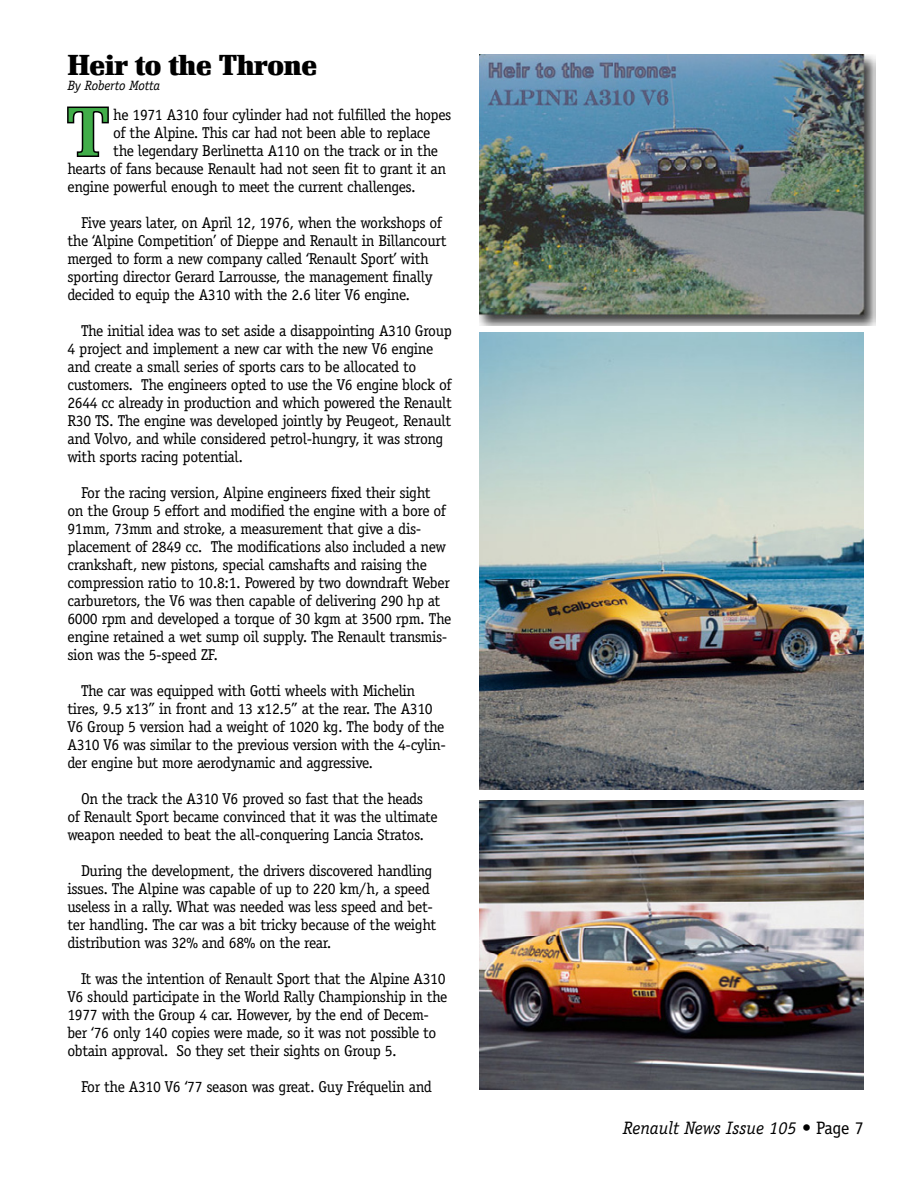
<style>
.page{position:relative;width:918px;height:1188px;background:#fff}
.page>*{position:absolute;margin:0;border:0;box-sizing:border-box;transform-origin:0 0}
.t1{font:65.1px "Renault Bulgarian Normal";color:#41ad49}
.t2{font:28.5px "Renault BQ Bold";letter-spacing:-.01em;color:#000}
.t3{font:italic 18px "Officina Serif";color:#000}
.t4{font:15.75px/18px "Officina Serif";letter-spacing:-.025em;color:#000}
.t5{font:italic 13.5px "Officina Serif";letter-spacing:-.01em;color:#000}
.s1{font-style:normal}
</style>
<div class="page">
<img style="left:479px;top:54px;width:397px;height:272px">
<img style="left:480px;top:801px;width:384px;height:289px">
<img style="left:479px;top:333px;width:385px;height:457px">
<svg style="left:67px;top:106px;width:42px;height:51px"></svg>
<h2 class="t2" style="left:68px;top:49px;width:251px">Heir to the Throne</h2>
<p class="t5" style="left:68px;top:78px;width:94px">By Roberto Motta</p>
<h1 class="t1" style="left:68px;top:88px;width:42px">T</h1>
<p class="t4" style="left:113px;top:105px;width:340px">he 1971 A310 four cylinder had not fulfilled the hopes</p>
<p class="t4" style="left:113px;top:123px;width:319px">of the Alpine. This car had not been able to replace</p>
<p class="t4" style="left:113px;top:141px;width:326px">the legendary Berlinetta A110 on the track or in the</p>
<p class="t4" style="left:68px;top:159px;width:380px">hearts of fans because Renault had not seen fit to grant it an</p>
<p class="t4" style="left:68px;top:177px;width:350px">engine powerful enough to meet the current challenges.</p>
<p class="t4" style="left:68px;top:213px;width:380px;text-indent:13px">Five years later, on April 12, 1976, when the workshops of the ‘Alpine Competition’ of Dieppe and Renault in Billancourt merged to form a new company called ‘Renault Sport’ with sporting director Gerard Larrousse, the management finally decided to equip the A310 with the 2.6 liter V6 engine.</p>
<p class="t4" style="left:68px;top:321px;width:386px;text-indent:13px">The initial idea was to set aside a disappointing A310 Group 4 project and implement a new car with the new V6 engine and create a small series of sports cars to be allocated to customers. The engineers opted to use the V6 engine block of 2644 cc already in production and which powered the Renault R30 TS. The engine was developed jointly by Peugeot, Renault and Volvo, and while considered petrol-hungry, it was strong with sports racing potential.</p>
<p class="t4" style="left:68px;top:483px;width:385px;text-indent:13px">For the racing version, Alpine engineers fixed their sight<br>on the Group 5 effort and modified the engine with a bore of 91mm, 73mm and stroke, a measurement that give a dis&shy;placement of 2849 cc. The modifications also included a new crankshaft, new pistons, special camshafts and raising the compression ratio to 10.8:1. Powered by two downdraft Weber carburetors, the V6 was then capable of delivering 290 hp at 6000 rpm and developed a torque of 30 kgm at 3500 rpm. The engine retained a wet sump oil supply. The Renault transmis&shy;sion was the 5-speed ZF.</p>
<p class="t4" style="left:68px;top:681px;width:380px;text-indent:13px">The car was equipped with Gotti wheels with Michelin tires, 9.5 x13” in front and 13 x12.5” at the rear. The A310<br>V6 Group 5 version had a weight of 1020 kg. The body of the A310 V6 was similar to the previous version with the 4-cylin&shy;der engine but more aerodynamic and aggressive.</p>
<p class="t4" style="left:68px;top:789px;width:372px;text-indent:13px">On the track the A310 V6 proved so fast that the heads of Renault Sport became convinced that it was the ultimate weapon needed to beat the all-conquering Lancia Stratos.</p>
<p class="t4" style="left:68px;top:861px;width:370px;text-indent:13px">During the development, the drivers discovered handling issues. The Alpine was capable of up to 220 km/h, a speed useless in a rally. What was needed was less speed and bet&shy;ter handling. The car was a bit tricky because of the weight distribution was 32% and 68% on the rear.</p>
<p class="t4" style="left:68px;top:969px;width:381px;text-indent:13px">It was the intention of Renault Sport that the Alpine A310<br>V6 should participate in the World Rally Championship in the 1977 with the Group 4 car. However, by the end of Decem&shy;ber ‘76 only 140 copies were made, so it was not possible to obtain approval. So they set their sights on Group 5.</p>
<p class="t4" style="left:81px;top:1077px;width:352px">For the A310 V6 ‘77 season was great. Guy Fréquelin and</p>
<p class="t3" style="left:623px;top:1118px;width:242px">Renault News Issue 105 • <span class="s1">Page 7</span></p>
</div>
